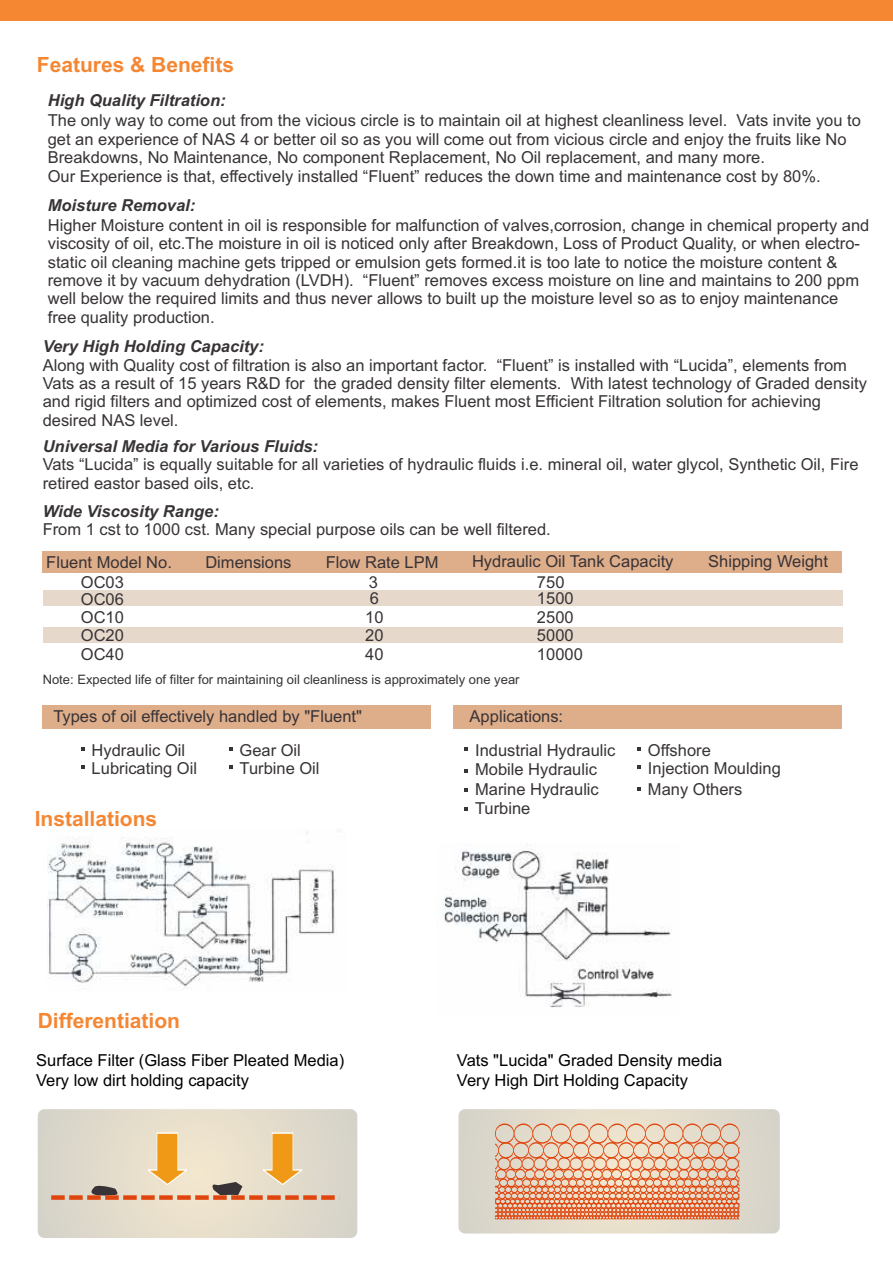
<style>
.page{position:relative;width:893px;height:1263px;background:#fff}
.page>*{position:absolute;margin:0;border:0;box-sizing:border-box;transform-origin:0 0}
.t1{font:700 21px "Arial";color:#f58733}
.t2{font:16.5px/18.5px "Arial";color:#383336}
.t3{font:16.5px/20.1px "Arial";color:#000}
.t4{font:italic 700 16.5px "Arial";color:#383336}
.t5{font:13.05px "Arial";color:#383336}
</style>
<div class="page">
<div style="left:0;top:0;width:893px;height:21px;background:#f58733"></div>
<svg style="left:458px;top:1109px;width:322px;height:124px;background:#ded6c7"></svg>
<div style="left:495px;top:1124px;width:19px;height:19px;border:1px solid #e0450d;border-radius:50%"></div>
<div style="left:514px;top:1124px;width:19px;height:19px;border:1px solid #e0450d;border-radius:50%"></div>
<div style="left:533px;top:1124px;width:19px;height:19px;border:1px solid #e0450d;border-radius:50%"></div>
<div style="left:551px;top:1124px;width:20px;height:19px;border:1px solid #e0450d;border-radius:50%"></div>
<div style="left:570px;top:1124px;width:19px;height:19px;border:1px solid #e0450d;border-radius:50%"></div>
<div style="left:589px;top:1124px;width:19px;height:19px;border:1px solid #e0450d;border-radius:50%"></div>
<div style="left:608px;top:1124px;width:19px;height:19px;border:1px solid #e0450d;border-radius:50%"></div>
<div style="left:626px;top:1124px;width:20px;height:19px;border:1px solid #e0450d;border-radius:50%"></div>
<div style="left:645px;top:1124px;width:19px;height:19px;border:1px solid #e0450d;border-radius:50%"></div>
<div style="left:664px;top:1124px;width:19px;height:19px;border:1px solid #e0450d;border-radius:50%"></div>
<div style="left:683px;top:1124px;width:19px;height:19px;border:1px solid #e0450d;border-radius:50%"></div>
<div style="left:701px;top:1124px;width:20px;height:19px;border:1px solid #e0450d;border-radius:50%"></div>
<div style="left:720px;top:1124px;width:19px;height:19px;border:1px solid #e0450d;border-radius:50%"></div>
<div style="left:498px;top:1142px;width:16px;height:16px;border:1px solid #e0450d;border-radius:50%"></div>
<div style="left:513px;top:1142px;width:16px;height:16px;border:1px solid #e0450d;border-radius:50%"></div>
<div style="left:528px;top:1142px;width:16px;height:16px;border:1px solid #e0450d;border-radius:50%"></div>
<div style="left:543px;top:1142px;width:16px;height:16px;border:1px solid #e0450d;border-radius:50%"></div>
<div style="left:558px;top:1142px;width:16px;height:16px;border:1px solid #e0450d;border-radius:50%"></div>
<div style="left:573px;top:1142px;width:16px;height:16px;border:1px solid #e0450d;border-radius:50%"></div>
<div style="left:588px;top:1142px;width:16px;height:16px;border:1px solid #e0450d;border-radius:50%"></div>
<div style="left:603px;top:1142px;width:16px;height:16px;border:1px solid #e0450d;border-radius:50%"></div>
<div style="left:618px;top:1142px;width:16px;height:16px;border:1px solid #e0450d;border-radius:50%"></div>
<div style="left:633px;top:1142px;width:16px;height:16px;border:1px solid #e0450d;border-radius:50%"></div>
<div style="left:648px;top:1142px;width:16px;height:16px;border:1px solid #e0450d;border-radius:50%"></div>
<div style="left:663px;top:1142px;width:16px;height:16px;border:1px solid #e0450d;border-radius:50%"></div>
<div style="left:678px;top:1142px;width:16px;height:16px;border:1px solid #e0450d;border-radius:50%"></div>
<div style="left:693px;top:1142px;width:16px;height:16px;border:1px solid #e0450d;border-radius:50%"></div>
<div style="left:708px;top:1142px;width:16px;height:16px;border:1px solid #e0450d;border-radius:50%"></div>
<div style="left:723px;top:1142px;width:16px;height:16px;border:1px solid #e0450d;border-radius:50%"></div>
<svg style="left:495px;top:1143px;width:245px;height:76px;background:#e4a585"></svg>
<div style="left:38px;top:1109px;width:319px;height:129px;background:#e1dacb;border-radius:7px"></div>
<svg style="left:51px;top:1132px;width:284px;height:68px"></svg>
<img style="left:48px;top:830px;width:291px;height:159px">
<img style="left:443px;top:845px;width:229px;height:163px">
<div style="left:43px;top:705px;width:388px;height:24px;background:#dead8a"></div>
<div style="left:454px;top:705px;width:388px;height:24px;background:#dead8a"></div>
<div style="left:43px;top:591px;width:800px;height:15px;background:#e6d9cc"></div>
<div style="left:43px;top:627px;width:800px;height:15px;background:#e6d9cc"></div>
<div style="left:43px;top:551px;width:799px;height:22px;background:#dead8a"></div>
<p class="t1" style="left:37px;top:57px;width:199px">Features &amp; Benefits</p>
<p class="t4" style="left:48px;top:94px;width:179px">High Quality Filtration:</p>
<p class="t2" style="left:48px;top:113px;width:815px">The only way to come out from the vicious circle is to maintain oil at highest cleanliness level. Vats invite you to get an experience of NAS 4 or better oil so as you will come out from vicious circle and enjoy the fruits like No Breakdowns, No Maintenance, No component Replacement, No Oil replacement, and many more.<br>Our Experience is that, effectively installed “Fluent” reduces the down time and maintenance cost by 80%.</p>
<p class="t4" style="left:48px;top:199px;width:149px">Moisture Removal:</p>
<p class="t2" style="left:48px;top:217px;width:823px">Higher Moisture content in oil is responsible for malfunction of valves,corrosion, change in chemical property and viscosity of oil, etc.The moisture in oil is noticed only after Breakdown, Loss of Product Quality, or when electro&shy;static oil cleaning machine gets tripped or emulsion gets formed.it is too late to notice the moisture content &amp; remove it by vacuum dehydration (LVDH). “Fluent” removes excess moisture on line and maintains to 200 ppm well below the required limits and thus never allows to built up the moisture level so as to enjoy maintenance free quality production.</p>
<p class="t4" style="left:43px;top:340px;width:223px">Very High Holding Capacity:</p>
<p class="t2" style="left:43px;top:357px;width:826px">Along with Quality cost of filtration is also an important factor. “Fluent” is installed with “Lucida”, elements from Vats as a result of 15 years R&amp;D for the graded density filter elements. With latest technology of Graded density and rigid filters and optimized cost of elements, makes Fluent most Efficient Filtration solution for achieving desired NAS level.</p>
<p class="t4" style="left:43px;top:440px;width:277px">Universal Media for Various Fluids:</p>
<p class="t2" style="left:43px;top:457px;width:817px">Vats “Lucida” is equally suitable for all varieties of hydraulic fluids i.e. mineral oil, water glycol, Synthetic Oil, Fire retired eastor based oils, etc.</p>
<p class="t4" style="left:43px;top:505px;width:178px">Wide Viscosity Range:</p>
<p class="t2" style="left:43px;top:522px;width:510px">From 1 cst to 1000 cst. Many special purpose oils can be well filtered.</p>
<p class="t2" style="left:46px;top:555px;width:127px">Fluent Model No.</p>
<p class="t2" style="left:205px;top:555px;width:88px">Dimensions</p>
<p class="t2" style="left:326px;top:555px;width:114px">Flow Rate LPM</p>
<p class="t2" style="left:472px;top:553px;width:203px">Hydraulic Oil Tank Capacity</p>
<p class="t2" style="left:708px;top:553px;width:121px">Shipping Weight</p>
<p class="t2" style="left:81px;top:576px;width:45px;line-height:16.2px">OC03<br>OC06</p>
<p class="t2" style="left:81px;top:609px;width:45px;text-align:justify">OC10<br>OC20<br>OC40</p>
<p class="t2" style="left:369px;top:576px;width:12px;line-height:16.2px">3<br>6</p>
<p class="t2" style="left:365px;top:609px;width:20px;text-align:justify">10<br>20<br>40</p>
<p class="t5" style="left:43px;top:674px;width:478px">Note: Expected life of filter for maintaining oil cleanliness is approximately one year</p>
<p class="t2" style="left:537px;top:576px;width:38px;line-height:16.2px">750<br>1500</p>
<p class="t2" style="left:537px;top:609px;width:47px">2500<br>5000<br>10000</p>
<p class="t2" style="left:53px;top:708px;width:310px">Types of oil effectively handled by "Fluent"</p>
<p class="t2" style="left:470px;top:708px;width:95px">Applications:</p>
<p class="t2" style="left:92px;top:742px;width:107px">Hydraulic Oil<br>Lubricating Oil</p>
<p class="t2" style="left:240px;top:742px;width:82px">Gear Oil<br>Turbine Oil</p>
<p class="t2" style="left:475px;top:741px;width:142px;line-height:19.6px">Industrial Hydraulic<br>Mobile Hydraulic<br>Marine Hydraulic<br>Turbine</p>
<p class="t2" style="left:648px;top:742px;width:134px">Offshore<br>Injection Moulding</p>
<p class="t2" style="left:648px;top:781px;width:96px">Many Others</p>
<p class="t1" style="left:35px;top:811px;width:124px">Installations</p>
<p class="t1" style="left:38px;top:1013px;width:144px">Differentiation</p>
<p class="t3" style="left:36px;top:1051px;width:310px">Surface Filter (Glass Fiber Pleated Media)<br>Very low dirt holding capacity</p>
<p class="t3" style="left:457px;top:1051px;width:267px">Vats "Lucida" Graded Density media<br>Very High Dirt Holding Capacity</p>
</div>
